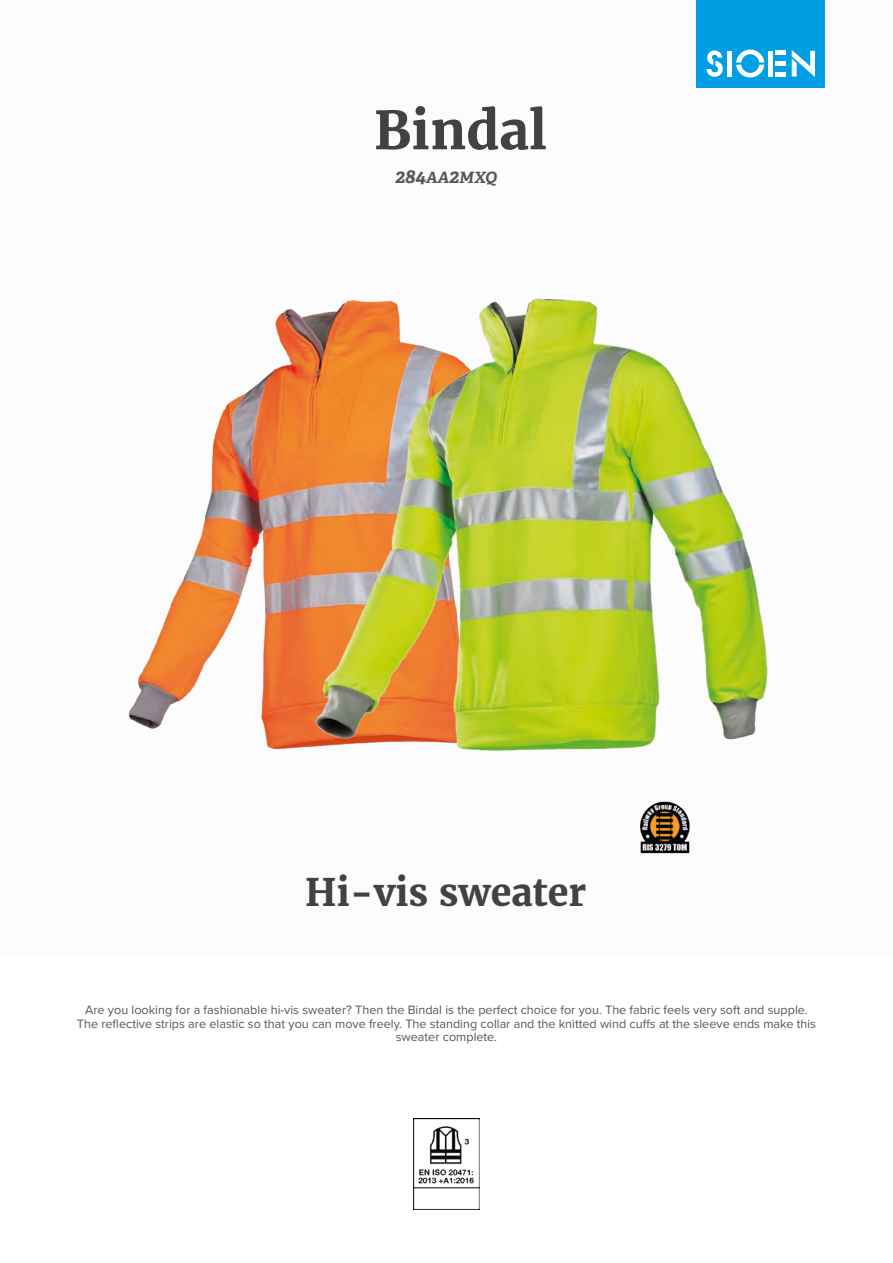
<style>
.page{position:relative;width:893px;height:1263px;background:#fff}
.page>*{position:absolute;margin:0;border:0;box-sizing:border-box;transform-origin:0 0}
.t1{font:700 52.5px "Merriweather";color:#424243}
.t2{font:700 37.5px "Merriweather";color:#424243}
.t3{font:italic 700 15.6px "Adelle";color:#575756}
.t4{font:12.6px/13.6px "Proxima Nova";color:#575756;text-align:center}
.s1{font-size:19.5px}
</style>
<div class="page">
<div style="left:697px;top:0;width:128px;height:88px;background:#009fe3"></div>
<svg style="left:707px;top:50px;width:16px;height:27px"></svg>
<svg style="left:736px;top:50px;width:28px;height:28px"></svg>
<div style="left:727px;top:51px;width:5px;height:26px;background:#fff"></div>
<div style="left:768px;top:51px;width:5px;height:26px;background:#fff"></div>
<div style="left:775px;top:72px;width:11px;height:5px;background:#fff"></div>
<div style="left:775px;top:61px;width:11px;height:5px;background:#fff"></div>
<hr style="left:775px;top:51px;width:11px;height:4px;background:#fff">
<svg style="left:792px;top:50px;width:23px;height:27px"></svg>
<img style="left:413px;top:1118px;width:67px;height:92px">
<img style="left:128px;top:308px;width:170px;height:442px">
<img style="left:298px;top:298px;width:470px;height:556px">
<h1 class="t1" style="left:374px;top:95px;width:174px">Bindal</h1>
<p class="t3" style="left:395px;top:168px;width:103px"><span class="s1">284</span>AA<span class="s1">2</span>MXQ</p>
<h2 class="t2" style="left:305px;top:867px;width:283px">Hi-vis sweater</h2>
<p class="t4" style="left:77px;top:1002px;width:741px">Are you looking for a fashionable hi-vis sweater? Then the Bindal is the perfect choice for you. The fabric feels very soft and supple.<br>The reflective strips are elastic so that you can move freely. The standing collar and the knitted wind cuffs at the sleeve ends make this sweater complete.</p>
</div>
